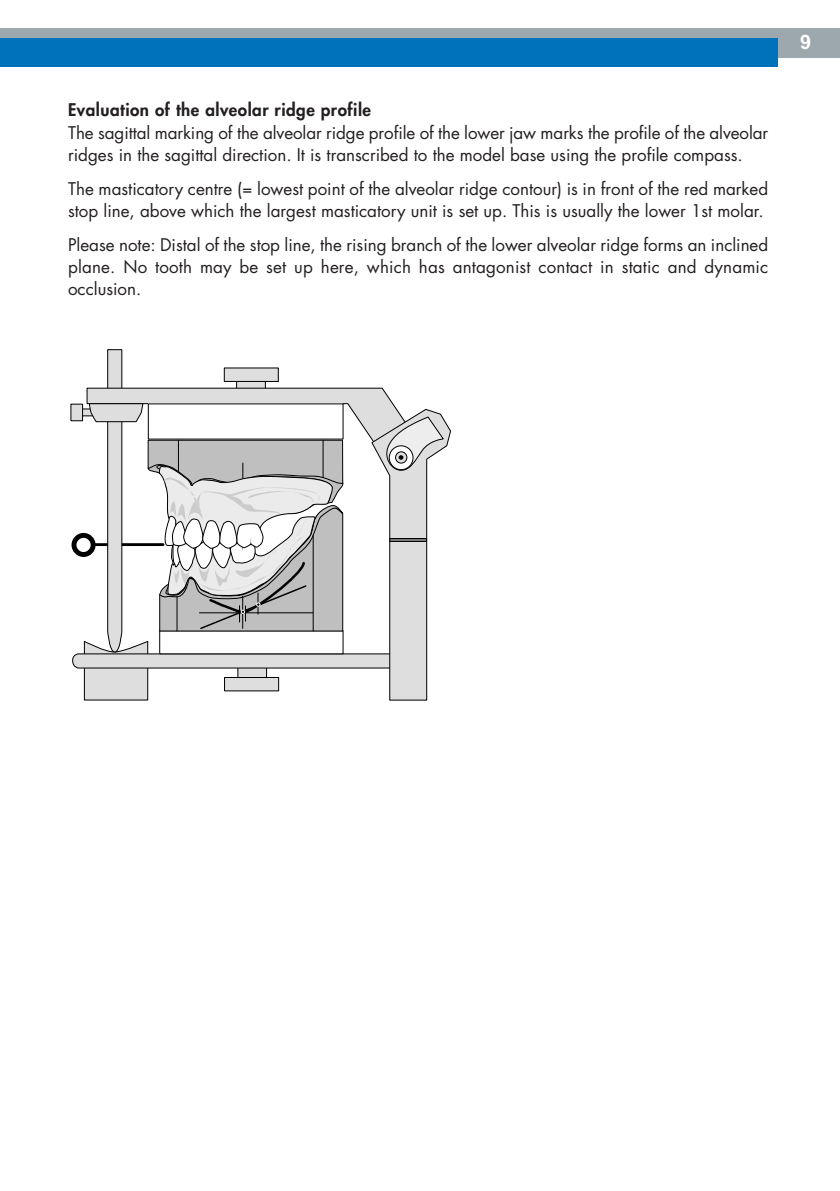
<style>
.page{position:relative;width:840px;height:1191px;background:#fff}
.page>*{position:absolute;margin:0;border:0;box-sizing:border-box;transform-origin:0 0}
.t1{font:700 20px "Arial";color:#fff}
.t2{font:17px/22px "Futura";color:#231f20}
.t3{font:800 17px "Futura";letter-spacing:.03em;color:#231f20}
</style>
<div class="page">
<div style="left:0;top:28px;width:839px;height:30px;background:#9da8ae"></div>
<div style="left:0;top:39px;width:777px;height:28px;background:#0072bc"></div>
<div style="left:71px;top:533px;width:24px;height:24px;border:5px solid #000;border-radius:50%"></div>
<svg style="left:72px;top:349px;width:379px;height:352px"></svg>
<p class="t3" style="left:68px;top:102px;width:304px">Evaluation of the alveolar ridge profile</p>
<p class="t2" style="left:68px;top:123px;width:701px">The sagittal marking of the alveolar ridge profile of the lower jaw marks the profile of the alveolar ridges in the sagittal direction. It is transcribed to the model base using the profile compass.</p>
<p class="t2" style="left:68px;top:179px;width:701px">The masticatory centre (= lowest point of the alveolar ridge contour) is in front of the red marked stop line, above which the largest masticatory unit is set up. This is usually the lower 1st molar.</p>
<p class="t2" style="left:68px;top:235px;width:701px;text-align:justify">Please note: Distal of the stop line, the rising branch of the lower alveolar ridge forms an inclined plane. No tooth may be set up here, which has antagonist contact in static and dynamic occlusion.</p>
<p class="t1" style="left:799px;top:30px;width:13px">9</p>
</div>
